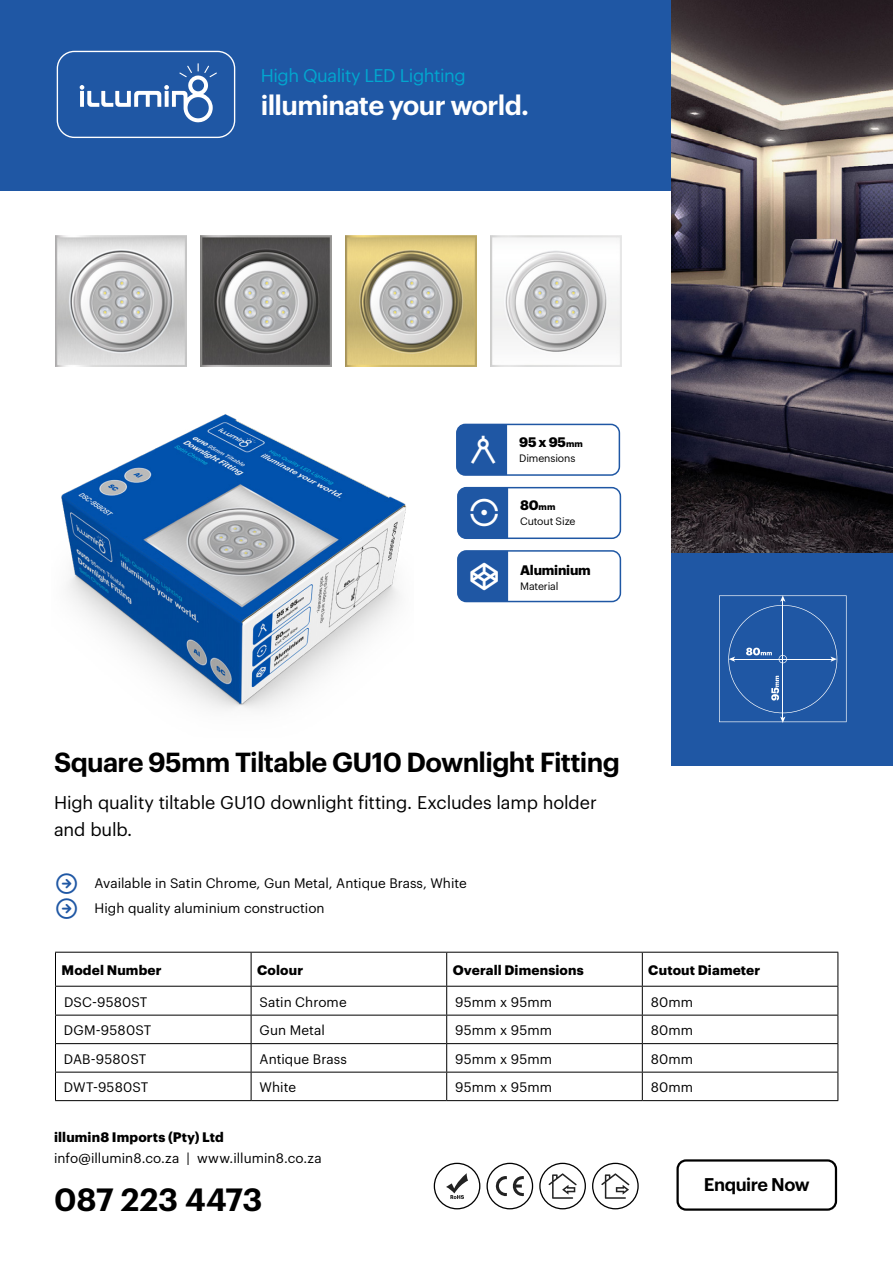
<style>
.page{position:relative;width:893px;height:1263px;background:#fff}
.page>*{position:absolute;margin:0;border:0;box-sizing:border-box;transform-origin:0 0}
.t1{font:600 31.5px "Graphik";letter-spacing:-.005em;color:#000}
.t2{font:600 27px "Graphik";letter-spacing:-.025em;color:#000}
.t3{font:600 27px "Graphik";letter-spacing:-.025em;color:#fff}
.t4{font:18px/27px "Graphik";letter-spacing:-.01em;color:#000}
.t5{font:18px "Graphik";letter-spacing:-.025em;color:#02a6cf}
.t6{font:600 18px "Graphik";letter-spacing:-.025em;color:#000}
.t7{font:13.5px/25px "Graphik";color:#000}
.t8{font:700 13.5px "Graphik";letter-spacing:.01em;color:#000}
.t9{font:700 13.5px "Graphik";letter-spacing:-.015em;color:#000}
.t10{font:10.5px "Graphik";letter-spacing:-.01em;color:#000}
.s1{font-size:9px}
</style>
<div class="page">
<div style="left:671px;top:553px;width:222px;height:212px;background:#1f57a4"></div>
<div style="left:0;top:0;width:893px;height:191px;background:#1f57a4"></div>
<img style="left:671px;top:0;width:222px;height:553px">
<div style="left:676px;top:1159px;width:161px;height:52px;border:2px solid #000;border-radius:9px"></div>
<hr style="left:55px;top:952px;width:196px;height:1px;background:#000">
<hr style="left:55px;top:952px;width:1px;height:34px;background:#000">
<hr style="left:251px;top:952px;width:196px;height:1px;background:#000">
<hr style="left:251px;top:952px;width:1px;height:34px;background:#000">
<hr style="left:447px;top:952px;width:195px;height:1px;background:#000">
<hr style="left:446px;top:952px;width:1px;height:34px;background:#000">
<hr style="left:642px;top:952px;width:196px;height:1px;background:#000">
<hr style="left:642px;top:952px;width:1px;height:34px;background:#000">
<hr style="left:837px;top:952px;width:1px;height:34px;background:#000">
<hr style="left:55px;top:986px;width:196px;height:1px;background:#000">
<hr style="left:251px;top:986px;width:196px;height:1px;background:#000">
<hr style="left:447px;top:986px;width:195px;height:1px;background:#000">
<hr style="left:642px;top:986px;width:196px;height:1px;background:#000">
<hr style="left:55px;top:1015px;width:196px;height:1px;background:#000">
<hr style="left:251px;top:1015px;width:196px;height:1px;background:#000">
<hr style="left:447px;top:1015px;width:195px;height:1px;background:#000">
<hr style="left:642px;top:1015px;width:196px;height:1px;background:#000">
<hr style="left:55px;top:1043px;width:196px;height:1px;background:#000">
<hr style="left:251px;top:1043px;width:196px;height:1px;background:#000">
<hr style="left:447px;top:1043px;width:195px;height:1px;background:#000">
<hr style="left:642px;top:1043px;width:196px;height:1px;background:#000">
<hr style="left:55px;top:1072px;width:196px;height:1px;background:#000">
<svg style="left:55px;top:986px;width:1px;height:114px"></svg>
<hr style="left:251px;top:1072px;width:196px;height:1px;background:#000">
<svg style="left:251px;top:986px;width:1px;height:114px"></svg>
<hr style="left:447px;top:1072px;width:195px;height:1px;background:#000">
<svg style="left:446px;top:986px;width:1px;height:114px"></svg>
<hr style="left:642px;top:1072px;width:196px;height:1px;background:#000">
<svg style="left:642px;top:986px;width:1px;height:114px"></svg>
<svg style="left:837px;top:986px;width:1px;height:114px"></svg>
<hr style="left:55px;top:1100px;width:196px;height:1px;background:#000">
<hr style="left:251px;top:1100px;width:196px;height:1px;background:#000">
<hr style="left:447px;top:1100px;width:195px;height:1px;background:#000">
<hr style="left:642px;top:1100px;width:196px;height:1px;background:#000">
<svg style="left:80px;top:63px;width:137px;height:60px"></svg>
<div style="left:57px;top:51px;width:178px;height:87px;border:1px solid #fff;border-radius:17px"></div>
<img style="left:61px;top:414px;width:345px;height:296px">
<img style="left:56px;top:235px;width:130px;height:131px">
<img style="left:201px;top:235px;width:130px;height:131px">
<img style="left:345px;top:235px;width:131px;height:131px">
<img style="left:490px;top:235px;width:131px;height:131px">
<div style="left:456px;top:424px;width:164px;height:52px;border:2px solid #1f57a4;border-radius:9px"></div>
<div style="left:457px;top:487px;width:164px;height:52px;border:2px solid #1f57a4;border-radius:9px"></div>
<div style="left:457px;top:550px;width:164px;height:52px;border:2px solid #1f57a4;border-radius:9px"></div>
<svg style="left:446px;top:1173px;width:22px;height:26px"></svg>
<div style="left:434px;top:1163px;width:46px;height:46px;border:1px solid #000;border-radius:50%"></div>
<svg style="left:495px;top:1176px;width:29px;height:20px"></svg>
<div style="left:486px;top:1163px;width:47px;height:46px;border:1px solid #000;border-radius:50%"></div>
<svg style="left:548px;top:1173px;width:29px;height:26px"></svg>
<div style="left:539px;top:1163px;width:47px;height:46px;border:1px solid #000;border-radius:50%"></div>
<svg style="left:601px;top:1173px;width:28px;height:26px"></svg>
<div style="left:592px;top:1163px;width:47px;height:46px;border:1px solid #000;border-radius:50%"></div>
<svg style="left:719px;top:595px;width:128px;height:128px"></svg>
<div style="left:457px;top:424px;width:50px;height:51px;background:#1f57a4"></div>
<div style="left:458px;top:488px;width:50px;height:50px;background:#1f57a4"></div>
<div style="left:458px;top:551px;width:50px;height:50px;background:#1f57a4"></div>
<h3 class="t5" style="left:261px;top:62px;width:207px">High Quality LED Lighting</h3>
<h2 class="t3" style="left:261px;top:85px;width:270px">illuminate your world.</h2>
<p class="t8" style="left:519px;top:432px;width:65px">95 x 95<span class="s1">mm</span></p>
<p class="t10" style="left:519px;top:450px;width:58px">Dimensions</p>
<p class="t8" style="left:520px;top:495px;width:37px">80<span class="s1">mm</span></p>
<p class="t10" style="left:520px;top:513px;width:57px">Cutout Size</p>
<p class="t9" style="left:520px;top:559px;width:72px">Aluminium</p>
<p class="t10" style="left:520px;top:578px;width:40px">Material</p>
<h2 class="t2" style="left:54px;top:742px;width:567px">Square 95mm Tiltable GU10 Downlight Fitting</h2>
<h3 class="t4" style="left:54px;top:787px;width:544px">High quality tiltable GU10 downlight fitting. Excludes lamp holder and bulb.</h3>
<p class="t7" style="left:95px;top:869px;width:374px">Available in Satin Chrome, Gun Metal, Antique Brass, White<br>High quality aluminium construction</p>
<p class="t8" style="left:61px;top:960px;width:102px">Model Number</p>
<p class="t8" style="left:257px;top:960px;width:48px">Colour</p>
<p class="t8" style="left:453px;top:960px;width:133px">Overall Dimensions</p>
<p class="t8" style="left:648px;top:960px;width:114px">Cutout Diameter</p>
<p class="t7" style="left:64px;top:988px;width:85px">DSC-9580ST</p>
<p class="t7" style="left:260px;top:988px;width:89px">Satin Chrome</p>
<p class="t7" style="left:455px;top:988px;width:98px">95mm x 95mm</p>
<p class="t7" style="left:651px;top:988px;width:44px">80mm</p>
<p class="t7" style="left:64px;top:1016px;width:89px">DGM-9580ST</p>
<p class="t7" style="left:260px;top:1016px;width:67px">Gun Metal</p>
<p class="t7" style="left:455px;top:1016px;width:98px">95mm x 95mm</p>
<p class="t7" style="left:651px;top:1016px;width:44px">80mm</p>
<p class="t7" style="left:64px;top:1045px;width:84px">DAB-9580ST</p>
<p class="t7" style="left:260px;top:1045px;width:89px">Antique Brass</p>
<p class="t7" style="left:455px;top:1045px;width:98px">95mm x 95mm</p>
<p class="t7" style="left:651px;top:1045px;width:44px">80mm</p>
<p class="t7" style="left:64px;top:1073px;width:86px">DWT-9580ST</p>
<p class="t7" style="left:260px;top:1073px;width:38px">White</p>
<p class="t7" style="left:455px;top:1073px;width:98px">95mm x 95mm</p>
<p class="t7" style="left:651px;top:1073px;width:44px">80mm</p>
<p class="t8" style="left:54px;top:1126px;width:171px">illumin8 Imports (Pty) Ltd</p>
<p class="t7" style="left:54px;top:1144px;width:269px">info@illumin8.co.za | www.illumin8.co.za</p>
<h1 class="t1" style="left:54px;top:1175px;width:210px">087 223 4473</h1>
<h3 class="t6" style="left:704px;top:1170px;width:107px">Enquire Now</h3>
</div>
